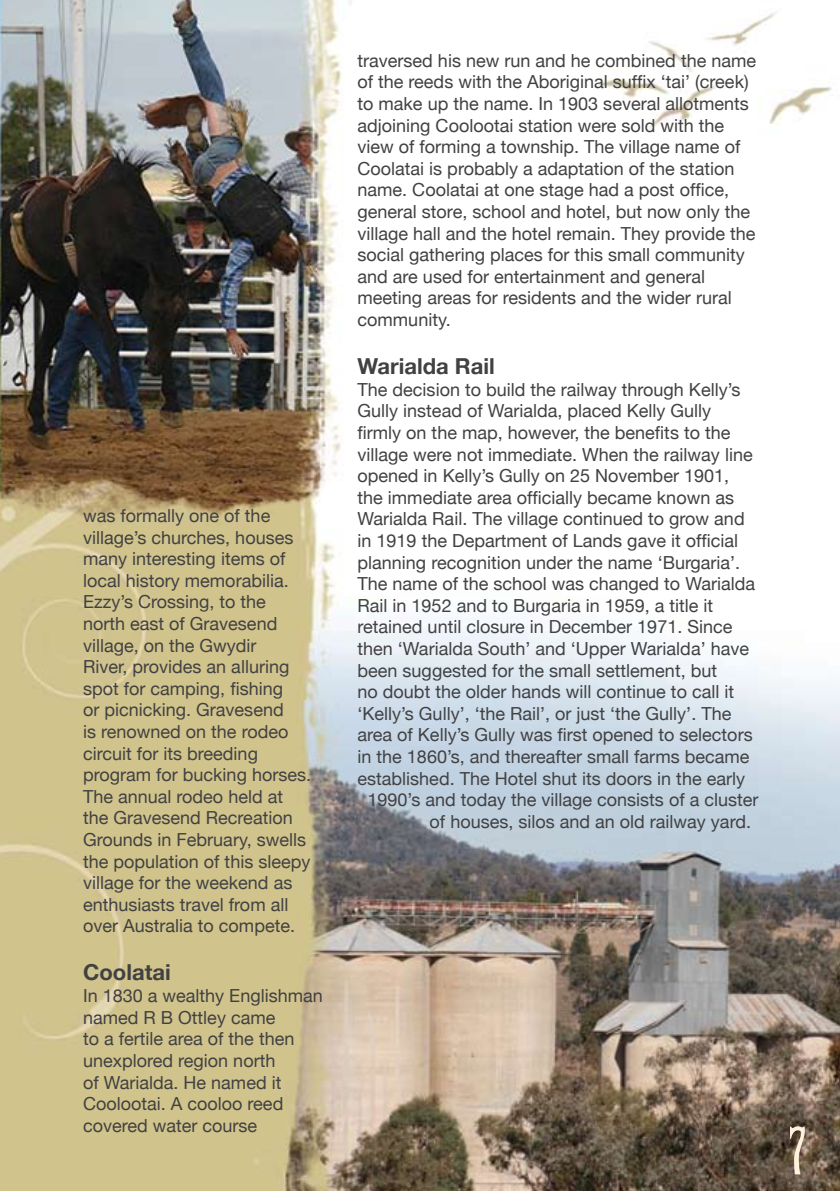
<style>
.page{position:relative;width:840px;height:1191px;background:#fff}
.page>*{position:absolute;margin:0;border:0;box-sizing:border-box;transform-origin:0 0}
.t1{font:64px "Birch Std";color:#fff2dd}
.t2{font:700 22px "Helvetica Neue";color:#414142}
.t3{font:18px/21.6px "Helvetica Neue";color:#414142}
</style>
<div class="page">
<img style="left:0;top:0;width:839px;height:1191px">
<p class="t3" style="left:83px;top:504px;width:229px">was formally one of the village’s churches, houses many interesting items of local history memorabilia.<br>Ezzy’s Crossing, to the north east of Gravesend village, on the Gwydir<br>River, provides an alluring spot for camping, fishing<br>or picnicking. Gravesend<br>is renowned on the rodeo circuit for its breeding program for bucking horses.<br>The annual rodeo held at the Gravesend Recreation<br>Grounds in February, swells the population of this sleepy village for the weekend as enthusiasts travel from all over Australia to compete.</p>
<p class="t2" style="left:83px;top:959px;width:89px">Coolatai</p>
<p class="t3" style="left:83px;top:984px;width:241px">In 1830 a wealthy Englishman named R B Ottley came<br>to a fertile area of the then unexplored region north<br>of Warialda. He named it<br>Coolootai. A cooloo reed covered water course</p>
<p class="t3" style="left:357px;top:49px;width:400px">traversed his new run and he combined the name of the reeds with the Aboriginal suffix ‘tai’ (creek) to make up the name. In 1903 several allotments adjoining Coolootai station were sold with the view of forming a township. The village name of Coolatai is probably a adaptation of the station name. Coolatai at one stage had a post office, general store, school and hotel, but now only the village hall and the hotel remain. They provide the social gathering places for this small community and are used for entertainment and general meeting areas for residents and the wider rural community.</p>
<p class="t2" style="left:357px;top:352px;width:139px">Warialda Rail</p>
<p class="t3" style="left:357px;top:378px;width:384px">The decision to build the railway through Kelly’s</p>
<p class="t3" style="left:357px;top:400px;width:355px">Gully instead of Warialda, placed Kelly Gully</p>
<p class="t3" style="left:357px;top:421px;width:374px">firmly on the map, however, the benefits to the</p>
<p class="t3" style="left:357px;top:443px;width:396px">village were not immediate. When the railway line</p>
<p class="t3" style="left:357px;top:465px;width:373px">opened in Kelly’s Gully on 25 November 1901,</p>
<p class="t3" style="left:357px;top:486px;width:378px">the immediate area officially became known as</p>
<p class="t3" style="left:357px;top:508px;width:388px">Warialda Rail. The village continued to grow and</p>
<p class="t3" style="left:357px;top:529px;width:382px">in 1919 the Department of Lands gave it official</p>
<p class="t3" style="left:357px;top:551px;width:384px">planning recognition under the name ‘Burgaria’.</p>
<p class="t3" style="left:357px;top:573px;width:399px">The name of the school was changed to Warialda</p>
<p class="t3" style="left:357px;top:594px;width:357px">Rail in 1952 and to Burgaria in 1959, a title it</p>
<p class="t3" style="left:357px;top:616px;width:376px">retained until closure in December 1971. Since</p>
<p class="t3" style="left:357px;top:637px;width:393px">then ‘Warialda South’ and ‘Upper Warialda’ have</p>
<p class="t3" style="left:357px;top:659px;width:361px">been suggested for the small settlement, but</p>
<p class="t3" style="left:357px;top:681px;width:378px">no doubt the older hands will continue to call it</p>
<p class="t3" style="left:357px;top:702px;width:375px">‘Kelly’s Gully’, ‘the Rail’, or just ‘the Gully’. The</p>
<p class="t3" style="left:357px;top:724px;width:396px">area of Kelly’s Gully was first opened to selectors</p>
<p class="t3" style="left:357px;top:745px;width:393px">in the 1860’s, and thereafter small farms became</p>
<p class="t3" style="left:357px;top:767px;width:389px">established. The Hotel shut its doors in the early</p>
<p class="t3" style="left:367px;top:789px;width:392px">1990’s and today the village consists of a cluster</p>
<p class="t3" style="left:429px;top:810px;width:323px">of houses, silos and an old railway yard.</p>
<h1 class="t1" style="left:788px;top:1115px;width:18px">7</h1>
</div>
